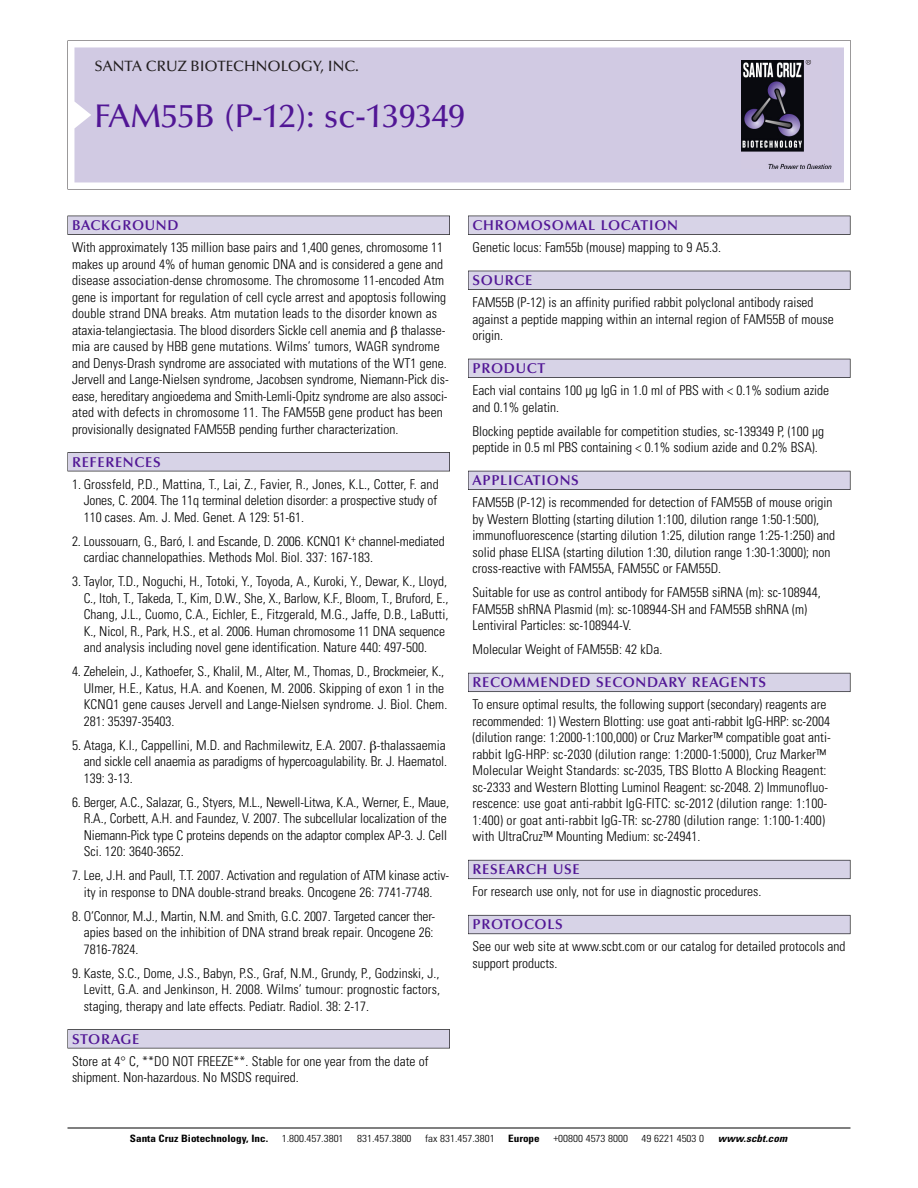
<style>
.page{position:relative;width:918px;height:1188px;background:#fff}
.page>*{position:absolute;margin:0;border:0;box-sizing:border-box;transform-origin:0 0}
.t1{font:500 33px "Optima";color:#511695}
.t2{font:500 15px "Optima";color:#231f20}
.t3{font:600 14.25px "Optima";letter-spacing:.05em;color:#511695}
.t4{font:300 condensed 13.5px/16.5px "Univers";color:#000}
.t5{font:300 condensed 10.2px "Univers";color:#000;scale:1.1 1}
.t6{font:700 condensed 10.2px "Univers";color:#000;scale:1.1 1}
.t7{font:italic 700 condensed 10.2px "Univers";letter-spacing:.005em;color:#000;scale:1.1 1}
</style>
<div class="page">
<svg style="left:68px;top:40px;width:783px;height:149px"></svg>
<div style="left:74px;top:47px;width:770px;height:135px;background:#d1cae3"></div>
<img style="left:741px;top:60px;width:90px;height:108px">
<div style="left:68px;top:216px;width:382px;height:19px;background:#525155"></div>
<div style="left:68px;top:216px;width:381px;height:18px;background:#d7d3e7"></div>
<div style="left:68px;top:452px;width:382px;height:19px;background:#525155"></div>
<div style="left:68px;top:453px;width:381px;height:18px;background:#d7d3e7"></div>
<div style="left:68px;top:1029px;width:382px;height:19px;background:#545357"></div>
<div style="left:68px;top:1030px;width:381px;height:18px;background:#d7d3e7"></div>
<div style="left:468px;top:216px;width:382px;height:19px;background:#525155"></div>
<div style="left:468px;top:216px;width:382px;height:18px;background:#d7d3e7"></div>
<div style="left:468px;top:271px;width:382px;height:19px;background:#515055"></div>
<div style="left:468px;top:271px;width:382px;height:18px;background:#d7d3e7"></div>
<div style="left:468px;top:359px;width:382px;height:19px;background:#525158"></div>
<div style="left:468px;top:359px;width:382px;height:18px;background:#d7d3e7"></div>
<div style="left:468px;top:471px;width:382px;height:19px;background:#54535a"></div>
<div style="left:468px;top:471px;width:382px;height:18px;background:#d7d3e7"></div>
<div style="left:468px;top:673px;width:382px;height:19px;background:#5b5a62"></div>
<div style="left:468px;top:673px;width:382px;height:18px;background:#d7d3e7"></div>
<div style="left:468px;top:860px;width:382px;height:19px;background:#66646e"></div>
<div style="left:468px;top:860px;width:382px;height:18px;background:#d7d3e7"></div>
<div style="left:468px;top:915px;width:382px;height:19px;background:#66646d"></div>
<div style="left:468px;top:916px;width:382px;height:18px;background:#d7d3e7"></div>
<hr style="left:68px;top:1128px;width:782px;height:1px;background:#000">
<p class="t2" style="left:94px;top:61px;width:266px">SANTA CRUZ BIOTECHNOLOGY, INC.</p>
<h1 class="t1" style="left:94px;top:103px;width:372px">FAM55B (P-12): sc-139349</h1>
<p class="t3" style="left:72px;top:219px;width:108px">BACKGROUND</p>
<p class="t4" style="left:72px;top:240px;width:378px">With approximately 135 million base pairs and 1,400 genes, chromosome 11 makes up around 4% of human genomic DNA and is considered a gene and disease association-dense chromosome. The chromosome 11-encoded Atm gene is important for regulation of cell cycle arrest and apoptosis following double strand DNA breaks. Atm mutation leads to the disorder known as ataxia-telangiectasia. The blood disorders Sickle cell anemia and thalasse&shy;mia are caused by HBB gene mutations. Wilms’ tumors, WAGR syndrome and Denys-Drash syndrome are associated with mutations of the WT1 gene.<br>Jervell and Lange-Nielsen syndrome, Jacobsen syndrome, Niemann-Pick dis&shy;ease, hereditary angioedema and Smith-Lemli-Opitz syndrome are also associ&shy;ated with defects in chromosome 11. The FAM55B gene product has been provisionally designated FAM55B pending further characterization.</p>
<p class="t3" style="left:72px;top:456px;width:90px">REFERENCES</p>
<p class="t4" style="left:84px;top:477px;width:357px;text-align:justify;text-indent:-12px">1. Grossfeld, P.D., Mattina, T., Lai, Z., Favier, R., Jones, K.L., Cotter, F. and Jones, C. 2004. The 11q terminal deletion disorder: a prospective study of 110 cases. Am. J. Med. Genet. A 129: 51-61.</p>
<p class="t4" style="left:84px;top:534px;width:363px;text-indent:-12px">2. Loussouarn, G., Baró, I. and Escande, D. 2006. KCNQ1 K<sup>+</sup> channel-mediated cardiac channelopathies. Methods Mol. Biol. 337: 167-183.</p>
<p class="t4" style="left:84px;top:574px;width:366px;text-indent:-12px">3. Taylor, T.D., Noguchi, H., Totoki, Y., Toyoda, A., Kuroki, Y., Dewar, K., Lloyd, C., Itoh, T., Takeda, T., Kim, D.W., She, X., Barlow, K.F., Bloom, T., Bruford, E., Chang, J.L., Cuomo, C.A., Eichler, E., Fitzgerald, M.G., Jaffe, D.B., LaButti, K., Nicol, R., Park, H.S., et al. 2006. Human chromosome 11 DNA sequence and analysis including novel gene identification. Nature 440: 497-500.</p>
<p class="t4" style="left:84px;top:664px;width:365px;text-indent:-12px">4. Zehelein, J., Kathoefer, S., Khalil, M., Alter, M., Thomas, D., Brockmeier, K., Ulmer, H.E., Katus, H.A. and Koenen, M. 2006. Skipping of exon 1 in the KCNQ1 gene causes Jervell and Lange-Nielsen syndrome. J. Biol. Chem.<br>281: 35397-35403.</p>
<p class="t4" style="left:84px;top:738px;width:365px;text-align:justify;text-indent:-12px">5. Ataga, K.I., Cappellini, M.D. and Rachmilewitz, E.A. 2007. -thalassaemia and sickle cell anaemia as paradigms of hypercoagulability. Br. J. Haematol.<br>139: 3-13.</p>
<p class="t4" style="left:84px;top:795px;width:367px;text-indent:-12px">6. Berger, A.C., Salazar, G., Styers, M.L., Newell-Litwa, K.A., Werner, E., Maue, R.A., Corbett, A.H. and Faundez, V. 2007. The subcellular localization of the Niemann-Pick type C proteins depends on the adaptor complex AP-3. J. Cell Sci. 120: 3640-3652.</p>
<p class="t4" style="left:72px;top:868px;width:379px;text-align:center">7. Lee, J.H. and Paull, T.T. 2007. Activation and regulation of ATM kinase activ&shy;ity in response to DNA double-strand breaks. Oncogene 26: 7741-7748.</p>
<p class="t4" style="left:84px;top:909px;width:353px;text-indent:-12px">8. O’Connor, M.J., Martin, N.M. and Smith, G.C. 2007. Targeted cancer ther&shy;apies based on the inhibition of DNA strand break repair. Oncogene 26:<br>7816-7824.</p>
<p class="t4" style="left:84px;top:966px;width:358px;text-align:justify;text-indent:-12px">9. Kaste, S.C., Dome, J.S., Babyn, P.S., Graf, N.M., Grundy, P., Godzinski, J., Levitt, G.A. and Jenkinson, H. 2008. Wilms’ tumour: prognostic factors, staging, therapy and late effects. Pediatr. Radiol. 38: 2-17.</p>
<p class="t3" style="left:72px;top:1033px;width:69px">STORAGE</p>
<p class="t4" style="left:72px;top:1054px;width:358px">Store at 4° C, **DO NOT FREEZE**. Stable for one year from the date of shipment. Non-hazardous. No MSDS required.</p>
<p class="t3" style="left:473px;top:219px;width:207px">CHROMOSOMAL LOCATION</p>
<p class="t4" style="left:473px;top:240px;width:250px">Genetic locus: Fam55b (mouse) mapping to 9 A5.3.</p>
<p class="t3" style="left:473px;top:275px;width:61px">SOURCE</p>
<p class="t4" style="left:473px;top:295px;width:363px">FAM55B (P-12) is an affinity purified rabbit polyclonal antibody raised against a peptide mapping within an internal region of FAM55B of mouse origin.</p>
<p class="t3" style="left:473px;top:363px;width:74px">PRODUCT</p>
<p class="t4" style="left:473px;top:383px;width:358px">Each vial contains 100 µg IgG in 1.0 ml of PBS with &lt; 0.1% sodium azide and 0.1% gelatin.</p>
<p class="t4" style="left:473px;top:424px;width:353px">Blocking peptide available for competition studies, sc-139349 P, (100 µg peptide in 0.5 ml PBS containing &lt; 0.1% sodium azide and 0.2% BSA).</p>
<p class="t3" style="left:473px;top:475px;width:108px">APPLICATIONS</p>
<p class="t4" style="left:473px;top:495px;width:364px">FAM55B (P-12) is recommended for detection of FAM55B of mouse origin by Western Blotting (starting dilution 1:100, dilution range 1:50-1:500), immunofluorescence (starting dilution 1:25, dilution range 1:25-1:250) and solid phase ELISA (starting dilution 1:30, dilution range 1:30-1:3000); non cross-reactive with FAM55A, FAM55C or FAM55D.</p>
<p class="t4" style="left:473px;top:585px;width:350px">Suitable for use as control antibody for FAM55B siRNA (m): sc-108944,<br>FAM55B shRNA Plasmid (m): sc-108944-SH and FAM55B shRNA (m)<br>Lentiviral Particles: sc-108944-V.</p>
<p class="t4" style="left:473px;top:642px;width:191px">Molecular Weight of FAM55B: 42 kDa.</p>
<p class="t3" style="left:473px;top:677px;width:295px">RECOMMENDED SECONDARY REAGENTS</p>
<p class="t4" style="left:473px;top:697px;width:360px">To ensure optimal results, the following support (secondary) reagents are recommended: 1) Western Blotting: use goat anti-rabbit IgG-HRP: sc-2004 (dilution range: 1:2000-1:100,000) or Cruz Marker™ compatible goat anti&shy;rabbit IgG-HRP: sc-2030 (dilution range: 1:2000-1:5000), Cruz Marker™ Molecular Weight Standards: sc-2035, TBS Blotto A Blocking Reagent: sc-2333 and Western Blotting Luminol Reagent: sc-2048. 2) Immunofluo&shy;rescence: use goat anti-rabbit IgG-FITC: sc-2012 (dilution range: 1:100- 1:400) or goat anti-rabbit IgG-TR: sc-2780 (dilution range: 1:100-1:400) with UltraCruz™ Mounting Medium: sc-24941.</p>
<p class="t3" style="left:473px;top:864px;width:109px">RESEARCH USE</p>
<p class="t4" style="left:473px;top:884px;width:290px">For research use only, not for use in diagnostic procedures.</p>
<p class="t3" style="left:473px;top:919px;width:92px">PROTOCOLS</p>
<p class="t4" style="left:473px;top:940px;width:375px">See our web site at www.scbt.com or our catalog for detailed protocols and support products.</p>
<p class="t6" style="left:130px;top:1135px;width:127px">Santa Cruz Biotechnology, Inc.</p>
<p class="t5" style="left:282px;top:1135px;width:58px">1.800.457.3801</p>
<p class="t5" style="left:357px;top:1135px;width:51px">831.457.3800</p>
<p class="t5" style="left:425px;top:1135px;width:65px">fax 831.457.3801</p>
<p class="t6" style="left:508px;top:1135px;width:30px">Europe</p>
<p class="t5" style="left:553px;top:1135px;width:69px">+00800 4573 8000</p>
<p class="t5" style="left:642px;top:1135px;width:58px">49 6221 4503 0</p>
<p class="t7" style="left:718px;top:1135px;width:64px">www.scbt.com</p>
</div>
